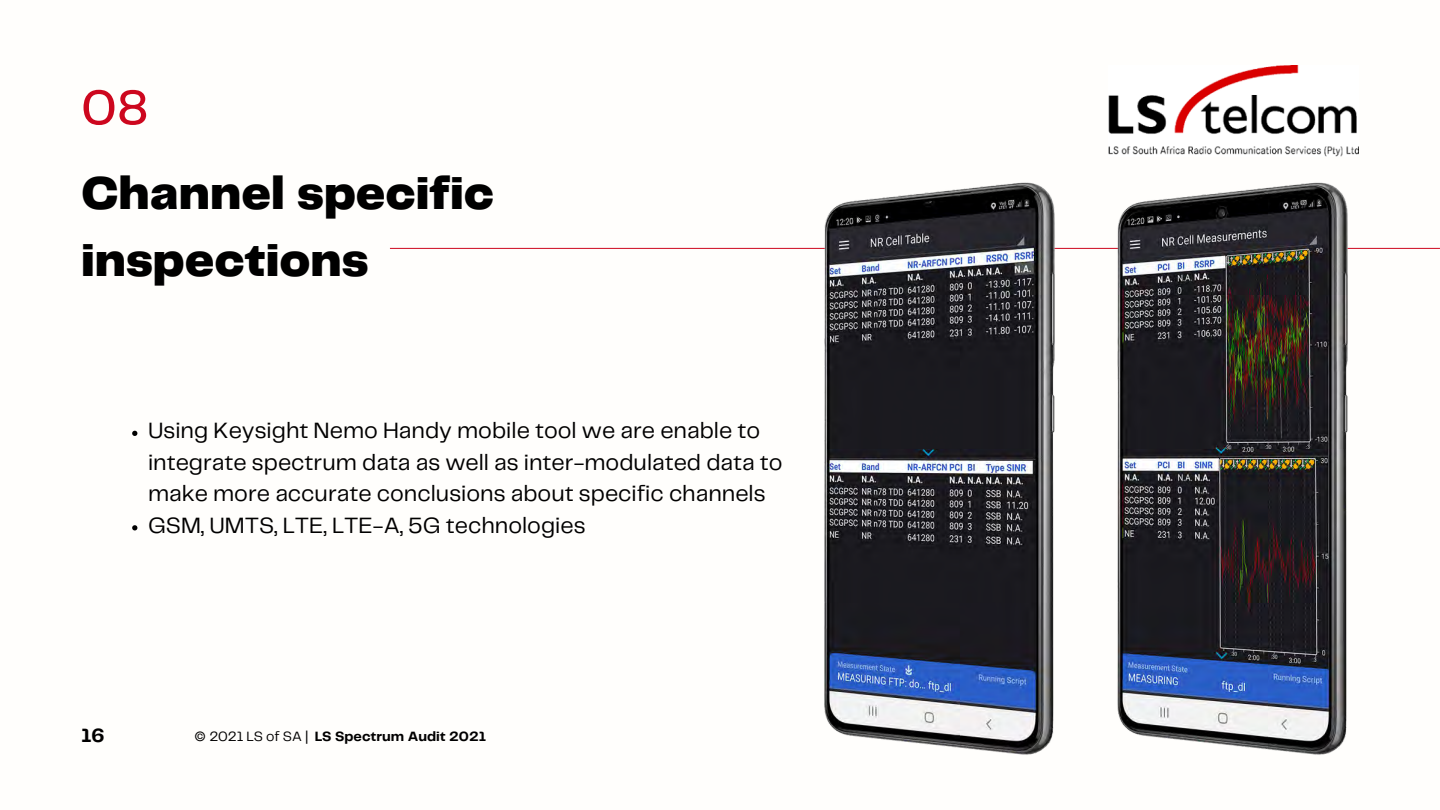
<style>
.page{position:relative;width:1440px;height:810px;background:#fff}
.page>*{position:absolute;margin:0;border:0;box-sizing:border-box;transform-origin:0 0}
.t1{font:500 50.3px "Telegraf";color:#cd071e}
.t2{font:900 48px/66.8px "Telegraf";color:#000}
.t3{font:23px/31.5px "Telegraf";color:#000}
.t4{font:700 20px "Telegraf";color:#000}
.t5{font:700 14px "Telegraf";color:#000}
.s1{font-weight:400}
</style>
<div class="page">
<hr style="left:390px;top:248px;width:1050px;height:1px;background:#cd071e">
<img style="left:653px;top:146px;width:787px;height:609px">
<svg style="left:132px;top:431px;width:5px;height:5px"></svg>
<svg style="left:132px;top:525px;width:5px;height:5px"></svg>
<img style="left:1109px;top:66px;width:250px;height:90px">
<h1 class="t1" style="left:81px;top:86px;width:69px">08</h1>
<h2 class="t2" style="left:81px;top:162px;width:415px">Channel specific inspections</h2>
<p class="t3" style="left:148px;top:416px;width:636px">Using Keysight Nemo Handy mobile tool we are enable to integrate spectrum data as well as inter-modulated data to make more accurate conclusions about specific channels GSM, UMTS, LTE, LTE-A, 5G technologies</p>
<p class="t4" style="left:81px;top:727px;width:25px">16</p>
<p class="t5" style="left:194px;top:730px;width:293px"><span class="s1">© 2021 LS of SA |</span> LS Spectrum Audit 2021</p>
</div>
